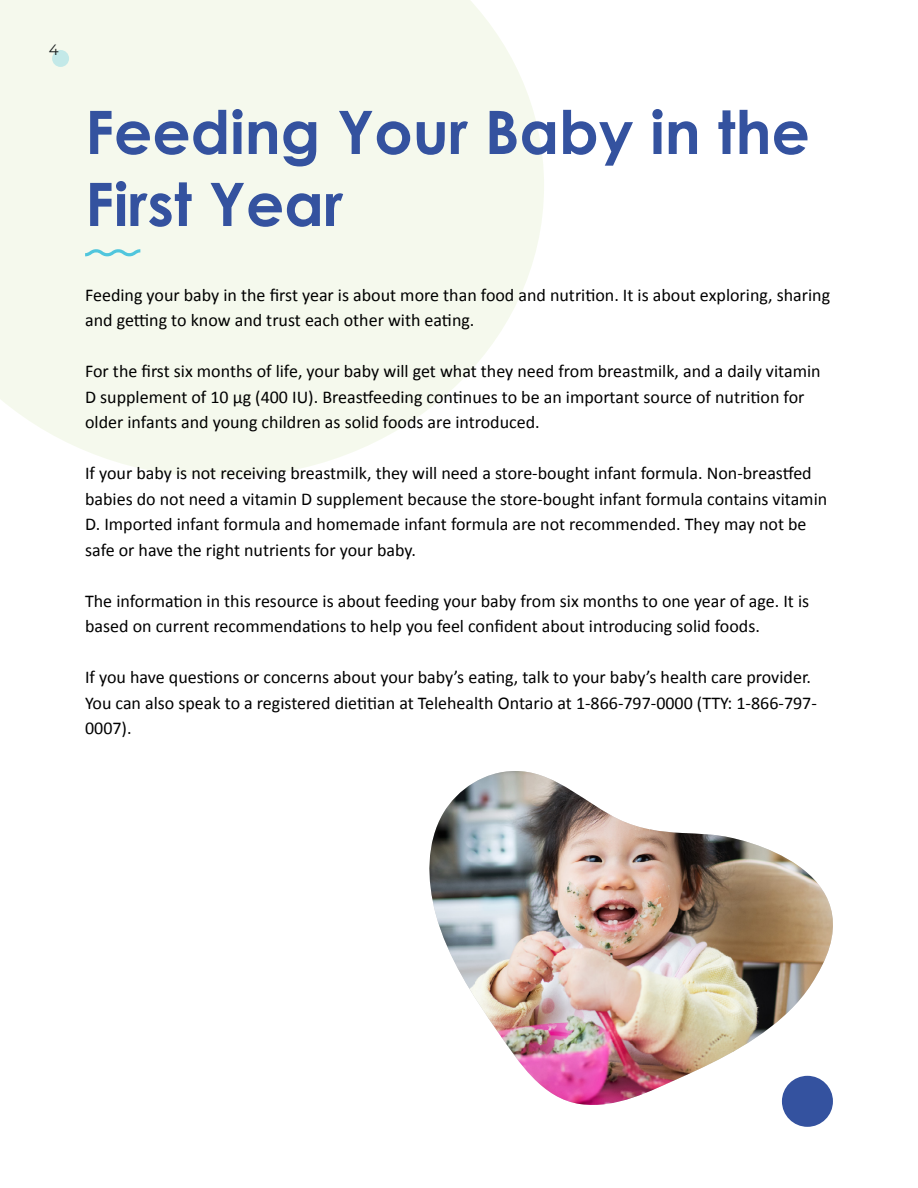
<style>
.page{position:relative;width:918px;height:1188px;background:#fff}
.page>*{position:absolute;margin:0;border:0;box-sizing:border-box;transform-origin:0 0}
.t1{font:700 60px/72px "Century Gothic";color:#34529f}
.t2{font:18px/25.5px "Calibri";color:#000}
.t3{font:15px "Montserrat";color:#1a1f1f}
</style>
<div class="page">
<svg style="left:0;top:0;width:544px;height:478px;background:#f6f9ee"></svg>
<img style="left:429px;top:771px;width:404px;height:334px">
<svg style="left:85px;top:249px;width:55px;height:7px"></svg>
<div style="left:782px;top:1076px;width:51px;height:51px;background:#34529f;border-radius:50%"></div>
<div style="left:52px;top:50px;width:17px;height:17px;background:#c3e9e8;border-radius:50%"></div>
<p class="t3" style="left:49px;top:39px;width:11px">4</p>
<h1 class="t1" style="left:85px;top:94px;width:726px">Feeding Your Baby in the<br>First Year</h1>
<p class="t2" style="left:85px;top:281px;width:747px">Feeding your baby in the first year is about more than food and nutrition. It is about exploring, sharing and getting to know and trust each other with eating.</p>
<p class="t2" style="left:85px;top:358px;width:737px">For the first six months of life, your baby will get what they need from breastmilk, and a daily vitamin<br>D supplement of 10 µg (400 IU). Breastfeeding continues to be an important source of nutrition for older infants and young children as solid foods are introduced.</p>
<p class="t2" style="left:85px;top:460px;width:744px">If your baby is not receiving breastmilk, they will need a store-bought infant formula. Non-breastfed babies do not need a vitamin D supplement because the store-bought infant formula contains vitamin D. Imported infant formula and homemade infant formula are not recommended. They may not be safe or have the right nutrients for your baby.</p>
<p class="t2" style="left:85px;top:587px;width:726px">The information in this resource is about feeding your baby from six months to one year of age. It is based on current recommendations to help you feel confident about introducing solid foods.</p>
<p class="t2" style="left:85px;top:664px;width:733px">If you have questions or concerns about your baby’s eating, talk to your baby’s health care provider.<br>You can also speak to a registered dietitian at Telehealth Ontario at 1-866-797-0000 (TTY: 1-866-797-<br>0007).</p>
</div>
